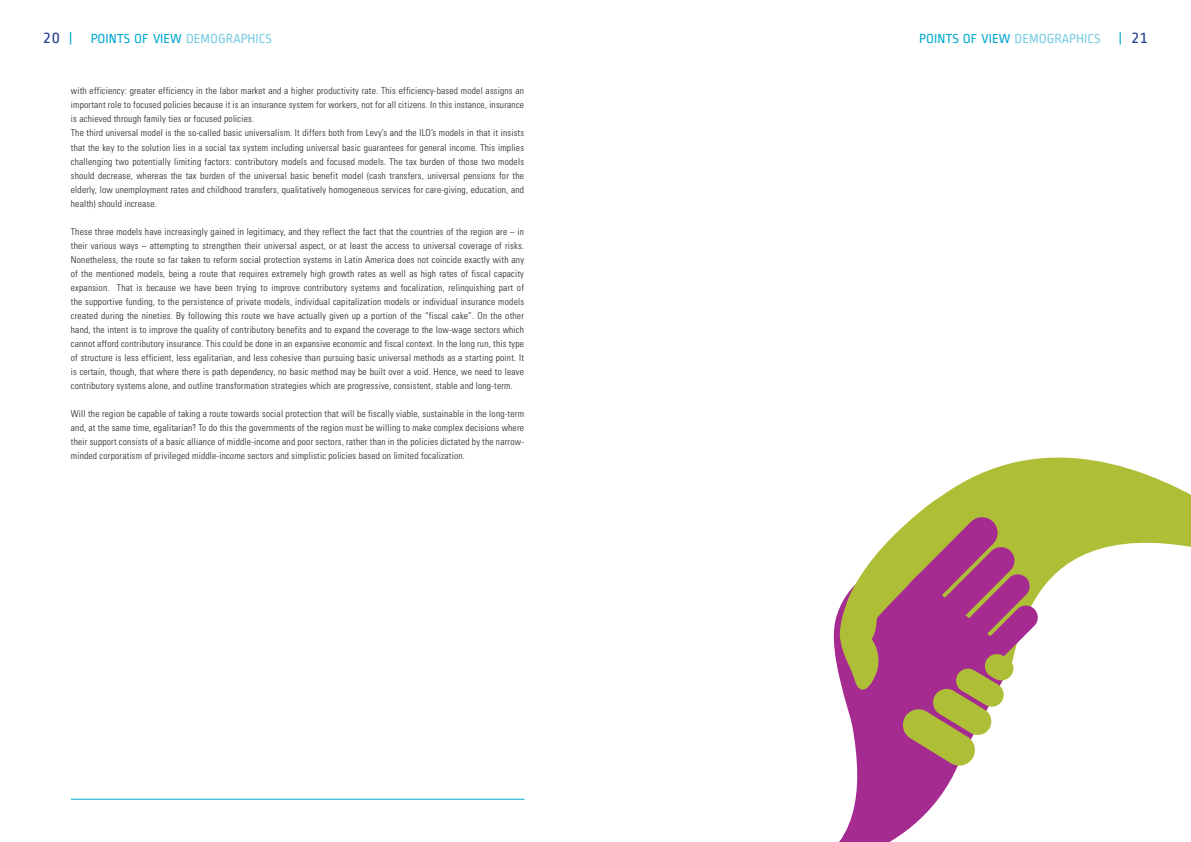
<style>
.page{position:relative;width:1191px;height:842px;background:#fff}
.page>*{position:absolute;margin:0;border:0;box-sizing:border-box;transform-origin:0 0}
.t1{font:17px "Ropa Sans";color:#253f8e}
.t2{font:13.8px "Ropa Sans";color:#00a7cf}
.t3{font:300 condensed 9.5px/14px "Univers";letter-spacing:.02em;color:#231f20;text-align:justify}
.s1{color:#78cce4}
</style>
<div class="page">
<svg style="left:833px;top:609px;width:124px;height:233px;fill:#a62b91"></svg>
<svg style="left:944px;top:457px;width:247px;height:136px;fill:#aebf37"></svg>
<svg style="left:839px;top:494px;width:200px;height:274px"></svg>
<hr style="left:71px;top:799px;width:453px;height:1px;background:#00a7cf">
<h2 class="t2" style="left:67px;top:31px;width:206px">| POINTS OF VIEW <span class="s1">DEMOGRAPHICS</span></h2>
<h2 class="t2" style="left:919px;top:31px;width:206px">POINTS OF VIEW <span class="s1">DEMOGRAPHICS</span> |</h2>
<h1 class="t1" style="left:43px;top:28px;width:19px">20</h1>
<h1 class="t1" style="left:1130px;top:28px;width:19px">21</h1>
<p class="t3" style="left:71px;top:84px;width:455px;text-align:left">with efficiency: greater efficiency in the labor market and a higher productivity rate. This efficiency-based model assigns an important role to focused policies because it is an insurance system for workers, not for all citizens. In this instance, insurance is achieved through family ties or focused policies.<br>The third universal model is the so-called basic universalism. It differs both from Levy’s and the ILO’s models in that it insists that the key to the solution lies in a social tax system including universal basic guarantees for general income. This implies challenging two potentially limiting factors: contributory models and focused models. The tax burden of those two models should decrease, whereas the tax burden of the universal basic benefit model (cash transfers, universal pensions for the elderly, low unemployment rates and childhood transfers, qualitatively homogeneous services for care-giving, education, and health) should increase.</p>
<p class="t3" style="left:71px;top:224px;width:455px">These three models have increasingly gained in legitimacy, and they reflect the fact that the countries of the region are – in their various ways – attempting to strengthen their universal aspect, or at least the access to universal coverage of risks.<br>Nonetheless, the route so far taken to reform social protection systems in Latin America does not coincide exactly with any of the mentioned models, being a route that requires extremely high growth rates as well as high rates of fiscal capacity expansion. That is because we have been trying to improve contributory systems and focalization, relinquishing part of the supportive funding, to the persistence of private models, individual capitalization models or individual insurance models created during the nineties. By following this route we have actually given up a portion of the “fiscal cake”. On the other hand, the intent is to improve the quality of contributory benefits and to expand the coverage to the low-wage sectors which cannot afford contributory insurance. This could be done in an expansive economic and fiscal context. In the long run, this type of structure is less efficient, less egalitarian, and less cohesive than pursuing basic universal methods as a starting point. It is certain, though, that where there is path dependency, no basic method may be built over a void. Hence, we need to leave contributory systems alone, and outline transformation strategies which are progressive, consistent, stable and long-term.</p>
<p class="t3" style="left:71px;top:406px;width:455px">Will the region be capable of taking a route towards social protection that will be fiscally viable, sustainable in the long-term and, at the same time, egalitarian? To do this the governments of the region must be willing to make complex decisions where their support consists of a basic alliance of middle-income and poor sectors, rather than in the policies dictated by the narrow&shy;minded corporatism of privileged middle-income sectors and simplistic policies based on limited focalization.</p>
</div>
